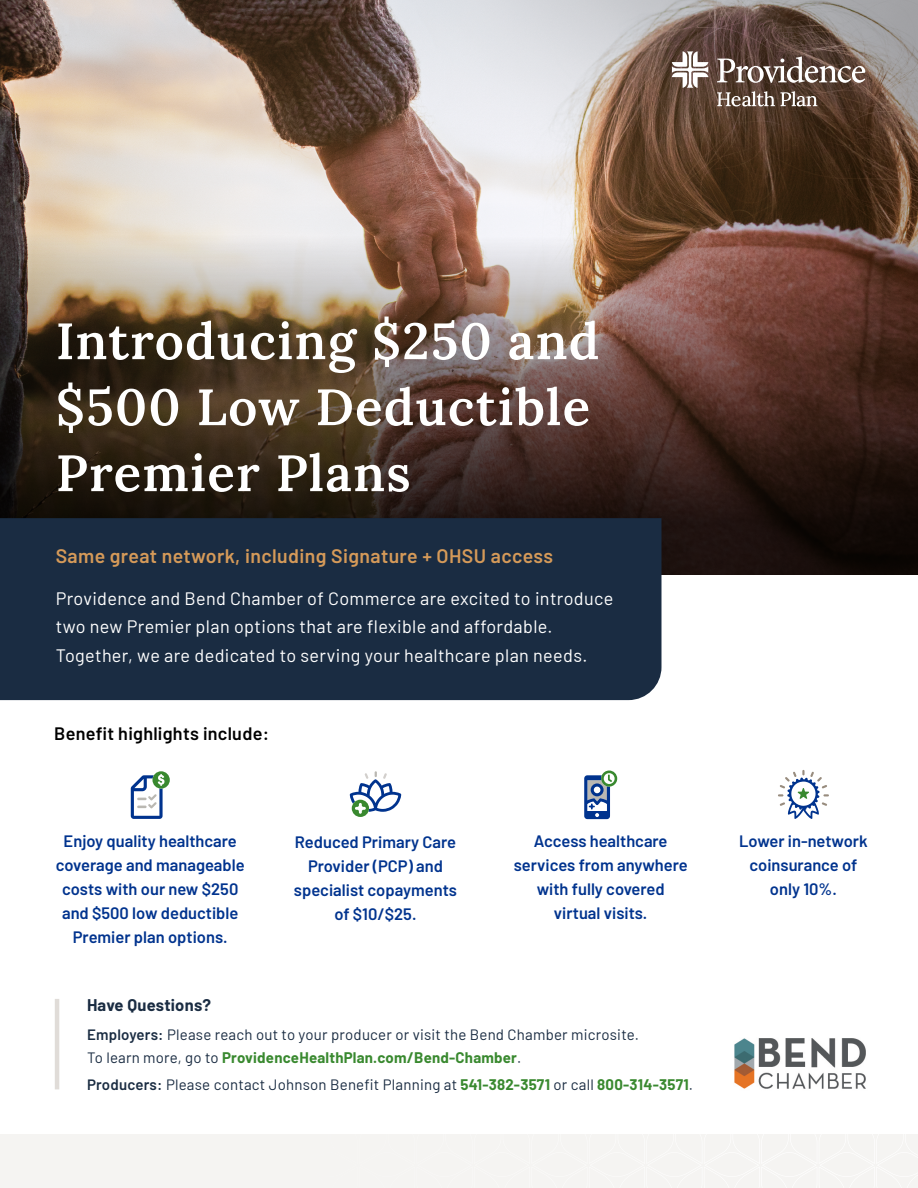
<style>
.page{position:relative;width:918px;height:1188px;background:#fff}
.page>*{position:absolute;margin:0;border:0;box-sizing:border-box;transform-origin:0 0}
.t1{font:600 51px/66px "Lora";letter-spacing:.025em;color:#fff}
.t2{font:600 19.5px "Barlow";letter-spacing:.02em;color:#d59a59}
.t3{font:18px/28.5px "Barlow";letter-spacing:.02em;color:#fff}
.t4{font:600 18px "Barlow";letter-spacing:.015em;color:#000}
.t5{font:600 16.5px/24px "Barlow";color:#00338e;text-align:center}
.t6{font:700 16.5px "Barlow";letter-spacing:.015em;color:#1a2c42}
.t7{font:15px/22.5px "Barlow";letter-spacing:.015em;color:#1a2c42}
.s1{font-weight:600}
.s2{font-weight:700;color:#39892f}
</style>
<div class="page">
<div style="left:0;top:1134px;width:918px;height:54px;background:#f5f4f2"></div>
<hr style="left:55px;top:999px;width:4px;height:90px;background:#e0dcd8">
<svg style="left:778px;top:770px;width:51px;height:49px"></svg>
<svg style="left:131px;top:771px;width:39px;height:48px"></svg>
<svg style="left:584px;top:771px;width:33px;height:48px"></svg>
<svg style="left:350px;top:771px;width:51px;height:46px"></svg>
<img style="left:0;top:0;width:918px;height:575px">
<svg style="left:717px;top:56px;width:148px;height:27px"></svg>
<svg style="left:672px;top:51px;width:36px;height:37px"></svg>
<svg style="left:717px;top:91px;width:100px;height:15px"></svg>
<img style="left:734px;top:1038px;width:132px;height:51px">
<div style="left:0;top:518px;width:662px;height:182px;background:#1a2c42"></div>
<h1 class="t1" style="left:56px;top:305px;width:545px">Introducing $250 and $500 Low Deductible<br>Premier Plans</h1>
<p class="t2" style="left:56px;top:541px;width:499px">Same great network, including Signature + OHSU access</p>
<p class="t3" style="left:56px;top:583px;width:559px">Providence and Bend Chamber of Commerce are excited to introduce two new Premier plan options that are flexible and affordable.<br>Together, we are dedicated to serving your healthcare plan needs.</p>
<p class="t4" style="left:54px;top:720px;width:216px">Benefit highlights include:</p>
<p class="t5" style="left:56px;top:828px;width:190px">Enjoy quality healthcare coverage and manageable costs with our new $250 and $500 low deductible<br>Premier plan options.</p>
<p class="t5" style="left:514px;top:828px;width:176px">Access healthcare services from anywhere with fully covered virtual visits.</p>
<p class="t5" style="left:294px;top:828px;width:165px">Reduced Primary Care<br>Provider (PCP) and specialist copayments of $10/$25.</p>
<p class="t6" style="left:87px;top:993px;width:126px">Have Questions?</p>
<p class="t7" style="left:87px;top:1022px;width:553px"><span class="s1">Employers:</span> Please reach out to your producer or visit the Bend Chamber microsite.<br>To learn more, go to <span class="s2">ProvidenceHealthPlan.com/Bend-Chamber</span>.</p>
<p class="t7" style="left:87px;top:1072px;width:608px"><span class="s1">Producers:</span> Please contact Johnson Benefit Planning at <span class="s2">541-382-3571</span> or call <span class="s2">800-314-3571</span>.</p>
<p class="t5" style="left:739px;top:828px;width:130px">Lower in-network coinsurance of only 10%.</p>
</div>
